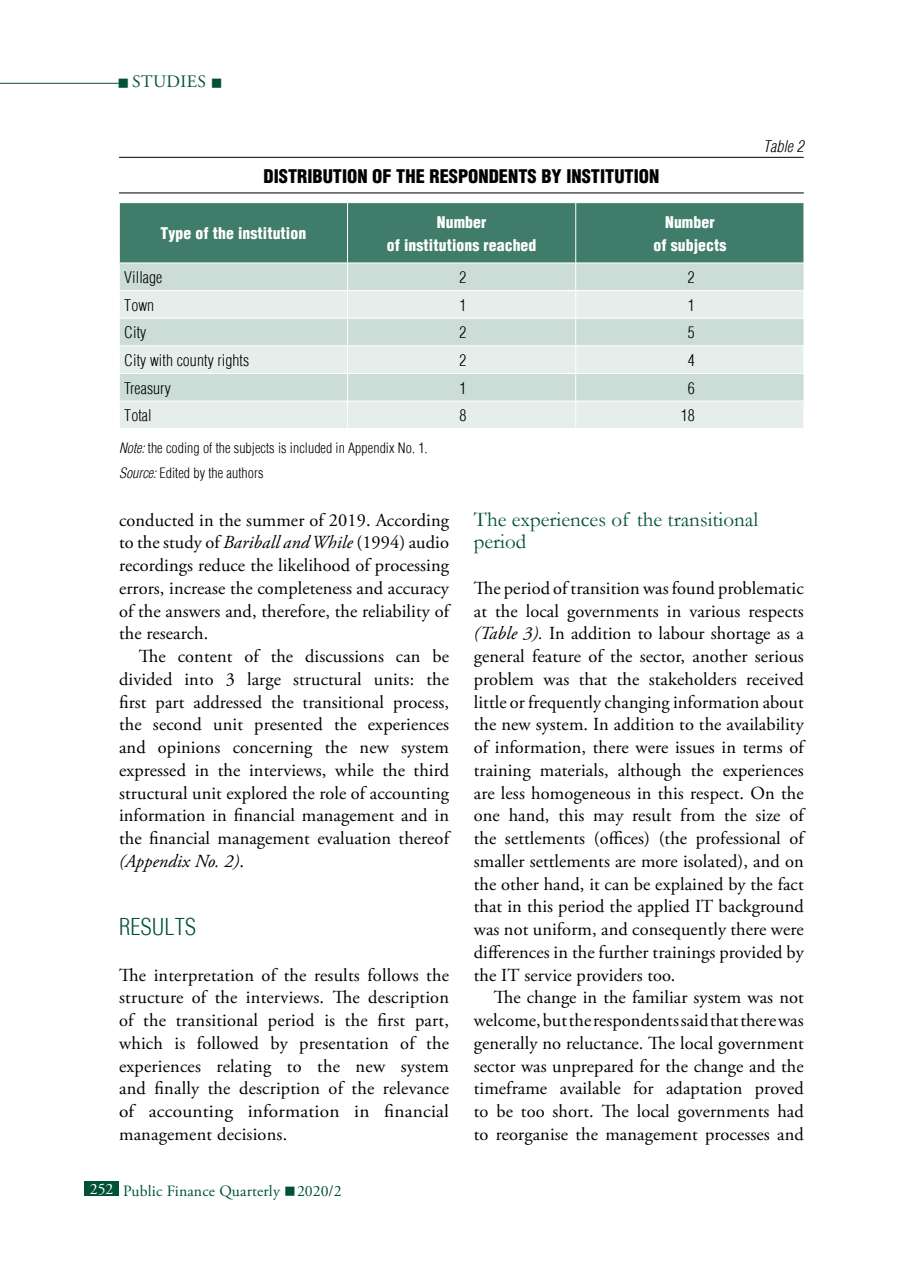
<style>
.page{position:relative;width:903px;height:1275px;background:#fff}
.page>*{position:absolute;margin:0;border:0;box-sizing:border-box;transform-origin:0 0}
.t1{font:300 condensed 22.75px "H Helvetica";color:#005138}
.t2{font:21px/22.8px "Garamond";color:#005138}
.t3{font:18.38px/22.8px "Adobe Garamond Pro";color:#000;text-align:justify}
.t4{font:900 condensed 18.38px "H Helvetica";color:#000}
.t5{font:17.5px "Adobe Garamond Pro";color:#005138}
.t6{font:900 condensed 15.75px/22.8px "H Helvetica";letter-spacing:.005em;color:#fff;text-align:center}
.t7{font:300 condensed 15.75px "H Helvetica";letter-spacing:.005em;color:#000}
.t8{font:15.75px "Adobe Garamond Pro";color:#005138}
.t9{font:italic 300 condensed 15.75px "H Helvetica";letter-spacing:.005em;color:#000}
.t10{font:300 condensed 14px/24.5px "H Helvetica";letter-spacing:.005em;color:#000}
.s1{font-style:italic}
.s2{color:#fff}
</style>
<div class="page">
<hr style="left:0;top:83px;width:119px;height:1px;background:#005138">
<div style="left:84px;top:1181px;width:35px;height:15px;background:#005138"></div>
<hr style="left:119px;top:157px;width:685px;height:1px;background:#000">
<hr style="left:119px;top:192px;width:685px;height:1px;background:#000">
<svg style="left:120px;top:203px;width:684px;height:225px;background:#b2cac3"></svg>
<hr style="left:119px;top:263px;width:228px;height:1px;background:#fff">
<hr style="left:347px;top:263px;width:229px;height:1px;background:#fff">
<hr style="left:576px;top:263px;width:228px;height:1px;background:#fff">
<p class="t5" style="left:118px;top:71px;width:107px">■Studies ■</p>
<p class="t4" style="left:263px;top:164px;width:397px">Distribution of the respondents by institution</p>
<p class="t6" style="left:161px;top:222px;width:147px">Type of the institution</p>
<p class="t6" style="left:387px;top:210px;width:151px">Number<br>of institutions reached</p>
<p class="t6" style="left:653px;top:210px;width:74px">Number<br>of subjects</p>
<p class="t7" style="left:124px;top:268px;width:40px">Village</p>
<p class="t7" style="left:460px;top:268px;width:8px">2</p>
<p class="t7" style="left:688px;top:268px;width:8px">2</p>
<p class="t7" style="left:124px;top:296px;width:31px">Town</p>
<p class="t7" style="left:460px;top:296px;width:8px">1</p>
<p class="t7" style="left:688px;top:296px;width:8px">1</p>
<p class="t7" style="left:124px;top:324px;width:24px">City</p>
<p class="t7" style="left:460px;top:324px;width:8px">2</p>
<p class="t7" style="left:688px;top:324px;width:8px">5</p>
<p class="t7" style="left:124px;top:351px;width:127px">City with county rights</p>
<p class="t7" style="left:460px;top:351px;width:8px">2</p>
<p class="t7" style="left:688px;top:351px;width:8px">4</p>
<p class="t7" style="left:124px;top:379px;width:48px">Treasury</p>
<p class="t7" style="left:460px;top:379px;width:8px">1</p>
<p class="t7" style="left:688px;top:379px;width:8px">6</p>
<p class="t7" style="left:124px;top:406px;width:29px">Total</p>
<p class="t7" style="left:460px;top:406px;width:8px">8</p>
<p class="t7" style="left:681px;top:406px;width:16px">18</p>
<p class="t10" style="left:119px;top:436px;width:310px"><span class="s1">Note:</span> the coding of the subjects is included in Appendix No. 1.<br><span class="s1">Source:</span> Edited by the authors</p>
<p class="t9" style="left:763px;top:137px;width:42px">Table 2</p>
<p class="t3" style="left:119px;top:509px;width:333px">conducted in the summer of 2019. According to the study of <span class="s1">Bariball and While</span> (1994) audio recordings reduce the likelihood of processing errors, increase the completeness and accuracy of the answers and, therefore, the reliability of the research.</p>
<p class="t3" style="left:119px;top:646px;width:333px;text-indent:20px">The content of the discussions can be divided into 3 large structural units: the first part addressed the transitional process, the second unit presented the experiences and opinions concerning the new system expressed in the interviews, while the third structural unit explored the role of accounting information in financial management and in the financial management evaluation thereof <span class="s1">(Appendix No. 2)</span>.</p>
<p class="t1" style="left:119px;top:914px;width:79px">Results</p>
<p class="t3" style="left:119px;top:964px;width:331px">The interpretation of the results follows the structure of the interviews. The description of the transitional period is the first part, which is followed by presentation of the experiences relating to the new system and finally the description of the relevance of accounting information in financial management decisions.</p>
<p class="t8" style="left:90px;top:1181px;width:253px"><span class="s2">252</span> Public Finance Quarterly ■ 2020/2</p>
<p class="t2" style="left:474px;top:507px;width:286px">The experiences of the transitional period</p>
<p class="t3" style="left:474px;top:577px;width:334px">The period of transition was found problematic at the local governments in various respects <span class="s1">(Table 3).</span> In addition to labour shortage as a general feature of the sector, another serious problem was that the stakeholders received little or frequently changing information about the new system. In addition to the availability of information, there were issues in terms of training materials, although the experiences are less homogeneous in this respect. On the one hand, this may result from the size of the settlements (offices) (the professional of smaller settlements are more isolated), and on the other hand, it can be explained by the fact that in this period the applied IT background was not uniform, and consequently there were differences in the further trainings provided by the IT service providers too.</p>
<p class="t3" style="left:474px;top:987px;width:331px;text-indent:20px">The change in the familiar system was not welcome, but the respondents said that there was generally no reluctance. The local government sector was unprepared for the change and the timeframe available for adaptation proved to be too short. The local governments had to reorganise the management processes and</p>
</div>
